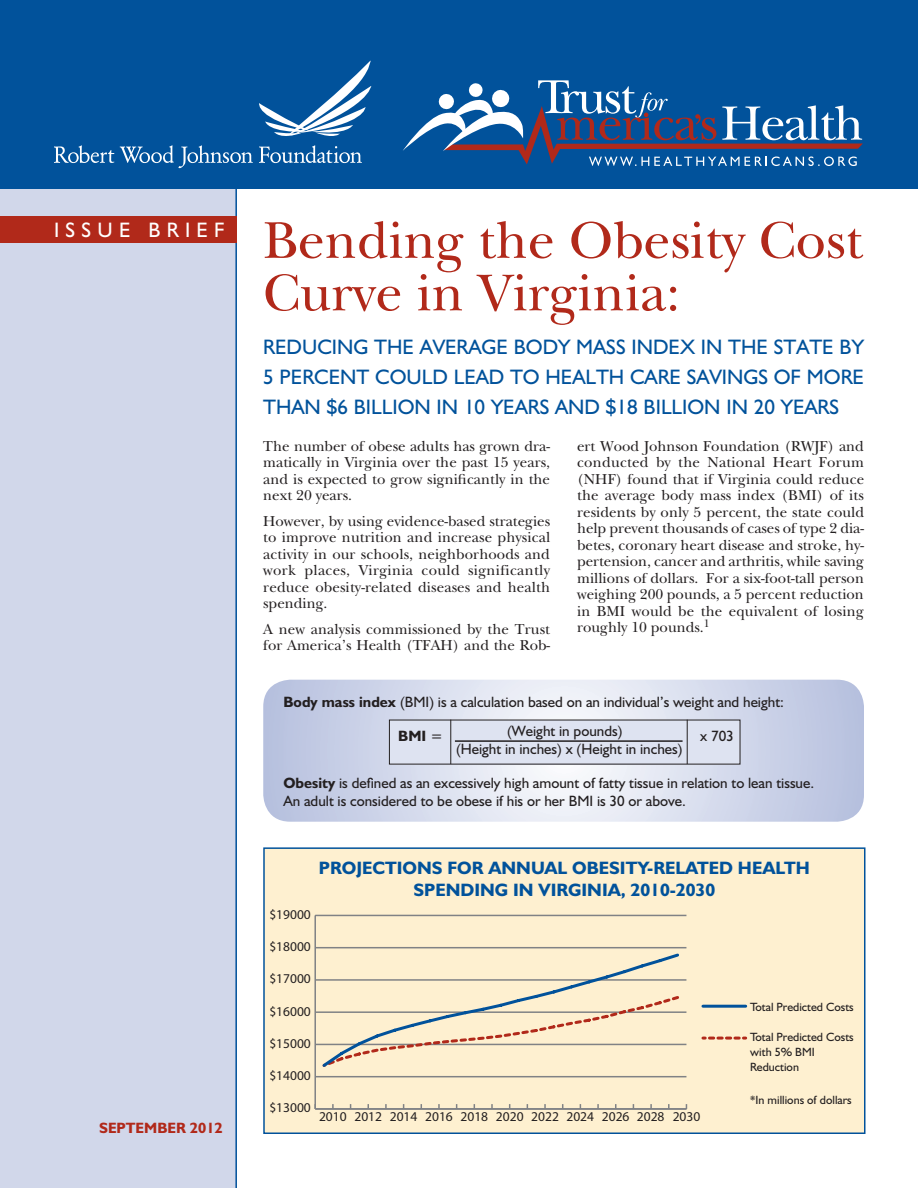
<style>
.page{position:relative;width:918px;height:1188px;background:#fff}
.page>*{position:absolute;margin:0;border:0;box-sizing:border-box;transform-origin:0 0}
.Headline{font:54px/52.5px "New Baskerville";color:#b1291a}
.Smaller_Head{font:21px/30px "Humanist 521 BT";color:#01529b;text-align:justify}
.t1{font:21px "Humanist 521 BT";letter-spacing:.3em;color:#fff}
.t2{font:700 18px/21.6px "Humanist 521 BT";color:#01529b;text-align:center}
.Text{font:15px/16.5px "New Baskerville";letter-spacing:.01em;color:#231f20;text-align:justify}
.Box_text{font:15px/18px "Humanist 521 BT";color:#231f20}
.Box_text_copy{font:15px "Humanist 521 BT";color:#231f20}
.Text-2{font:700 15px "Humanist 521 BT";color:#b1291a}
.Box_text_copy-2{font:700 15px "Humanist 521 BT";color:#231f20}
.t3{font:13.5px "Myriad Pro";color:#231f20}
.t4{font:12px/15px "Humanist 521 BT";color:#231f20}
.s1{font-weight:700}
.s2{font-weight:400}
</style>
<div class="page">
<div style="left:0;top:0;width:236px;height:1188px;background:#d1d7ea"></div>
<div style="left:0;top:0;width:918px;height:189px;background:#01529b"></div>
<svg style="left:403px;top:80px;width:460px;height:86px"></svg>
<hr style="left:235px;top:169px;width:2px;height:1019px;background:#01529b">
<div style="left:0;top:216px;width:236px;height:27px;background:#b1291a"></div>
<div style="left:264px;top:848px;width:601px;height:285px;background:#fef0d0"></div>
<hr style="left:703px;top:1005px;width:43px;height:3px;background:#01529b">
<svg style="left:703px;top:1037px;width:43px;height:3px"></svg>
<hr style="left:314px;top:915px;width:2px;height:194px;background:#808285">
<hr style="left:315px;top:1108px;width:371px;height:2px;background:#808285">
<hr style="left:315px;top:1076px;width:371px;height:1px;background:#808285">
<hr style="left:315px;top:1044px;width:371px;height:1px;background:#808285">
<hr style="left:315px;top:1011px;width:371px;height:2px;background:#808285">
<hr style="left:315px;top:979px;width:371px;height:2px;background:#808285">
<hr style="left:315px;top:947px;width:371px;height:1px;background:#808285">
<hr style="left:315px;top:915px;width:371px;height:1px;background:#808285">
<svg style="left:320px;top:953px;width:361px;height:114px"></svg>
<div style="left:263px;top:847px;width:603px;height:287px;border:2px solid #01529b"></div>
<svg style="left:263px;top:680px;width:601px;height:142px;background:#d2d8ea"></svg>
<div style="left:389px;top:720px;width:351px;height:44px;background:#dee3f1"></div>
<hr style="left:450px;top:720px;width:1px;height:44px;background:#231f20">
<hr style="left:687px;top:720px;width:1px;height:44px;background:#231f20">
<hr style="left:455px;top:740px;width:228px;height:2px;background:#231f20">
<svg style="left:54px;top:145px;width:60px;height:18px"></svg>
<svg style="left:120px;top:60px;width:251px;height:108px"></svg>
<p class="t1" style="left:54px;top:217px;width:172px">ISSUE BRIEF</p>
<p class="Text-2" style="left:99px;top:1119px;width:125px">SEPTEMBER 2012</p>
<p class="Headline" style="left:263px;top:214px;width:601px">Bending the Obesity Cost<br>Curve in Virginia:</p>
<p class="Smaller_Head" style="left:263px;top:331px;width:602px">REDUCING THE AVERAGE BODY MASS INDEX IN THE STATE BY 5 PERCENT COULD LEAD TO HEALTH CARE SAVINGS OF MORE THAN $6 BILLION IN 10 YEARS AND $18 BILLION IN 20 YEARS</p>
<p class="Text" style="left:263px;top:437px;width:288px">The number of obese adults has grown dra&shy;matically in Virginia over the past 15 years, and is expected to grow significantly in the next 20 years.</p>
<p class="Text" style="left:263px;top:512px;width:288px">However, by using evidence-based strategies to improve nutrition and increase physical activity in our schools, neighborhoods and work places, Virginia could significantly reduce obesity-related diseases and health spending.</p>
<p class="Text" style="left:263px;top:620px;width:288px">A new analysis commissioned by the Trust for America’s Health (TFAH) and the Rob-</p>
<p class="Text" style="left:577px;top:437px;width:289px">ert Wood Johnson Foundation (RWJF) and conducted by the National Heart Forum (NHF) found that if Virginia could reduce the average body mass index (BMI) of its residents by only 5 percent, the state could help prevent thousands of cases of type 2 dia&shy;betes, coronary heart disease and stroke, hy&shy;pertension, cancer and arthritis, while saving millions of dollars. For a six-foot-tall person weighing 200 pounds, a 5 percent reduction in BMI would be the equivalent of losing roughly 10 pounds.<sup>1</sup></p>
<p class="Box_text" style="left:284px;top:693px;width:502px"><span class="s1">Body mass index</span> (BMI) is a calculation based on an individual’s weight and height:</p>
<p class="Box_text_copy-2" style="left:398px;top:727px;width:46px">BMI <span class="s2">=</span></p>
<p class="Box_text_copy" style="left:507px;top:721px;width:117px">(Weight in pounds)</p>
<p class="Box_text_copy" style="left:700px;top:727px;width:35px">x 703</p>
<p class="Box_text_copy" style="left:456px;top:739px;width:228px">(Height in inches) x (Height in inches)</p>
<p class="Box_text" style="left:284px;top:774px;width:532px"><span class="s1">Obesity</span> is defined as an excessively high amount of fatty tissue in relation to lean tissue.<br>An adult is considered to be obese if his or her BMI is 30 or above.</p>
<p class="t3" style="left:269px;top:906px;width:43px">$19000</p>
<p class="t3" style="left:269px;top:938px;width:43px">$18000</p>
<p class="t3" style="left:269px;top:971px;width:43px">$17000</p>
<p class="t3" style="left:269px;top:1003px;width:43px">$16000</p>
<p class="t3" style="left:269px;top:1035px;width:43px">$15000</p>
<p class="t3" style="left:269px;top:1067px;width:43px">$14000</p>
<p class="t3" style="left:269px;top:1100px;width:43px">$13000</p>
<p class="t2" style="left:319px;top:857px;width:492px">PROJECTIONS FOR ANNUAL OBESITY-RELATED HEALTH<br>SPENDING IN VIRGINIA, 2010-2030</p>
<p class="t3" style="left:319px;top:1108px;width:383px">2010 2012 2014 2016 2018 2020 2022 2024 2026 2028 2030</p>
<p class="t4" style="left:750px;top:999px;width:105px">Total Predicted Costs</p>
<p class="t4" style="left:750px;top:1029px;width:105px">Total Predicted Costs with 5% BMI<br>Reduction</p>
<p class="t4" style="left:750px;top:1092px;width:103px">*In millions of dollars</p>
</div>
